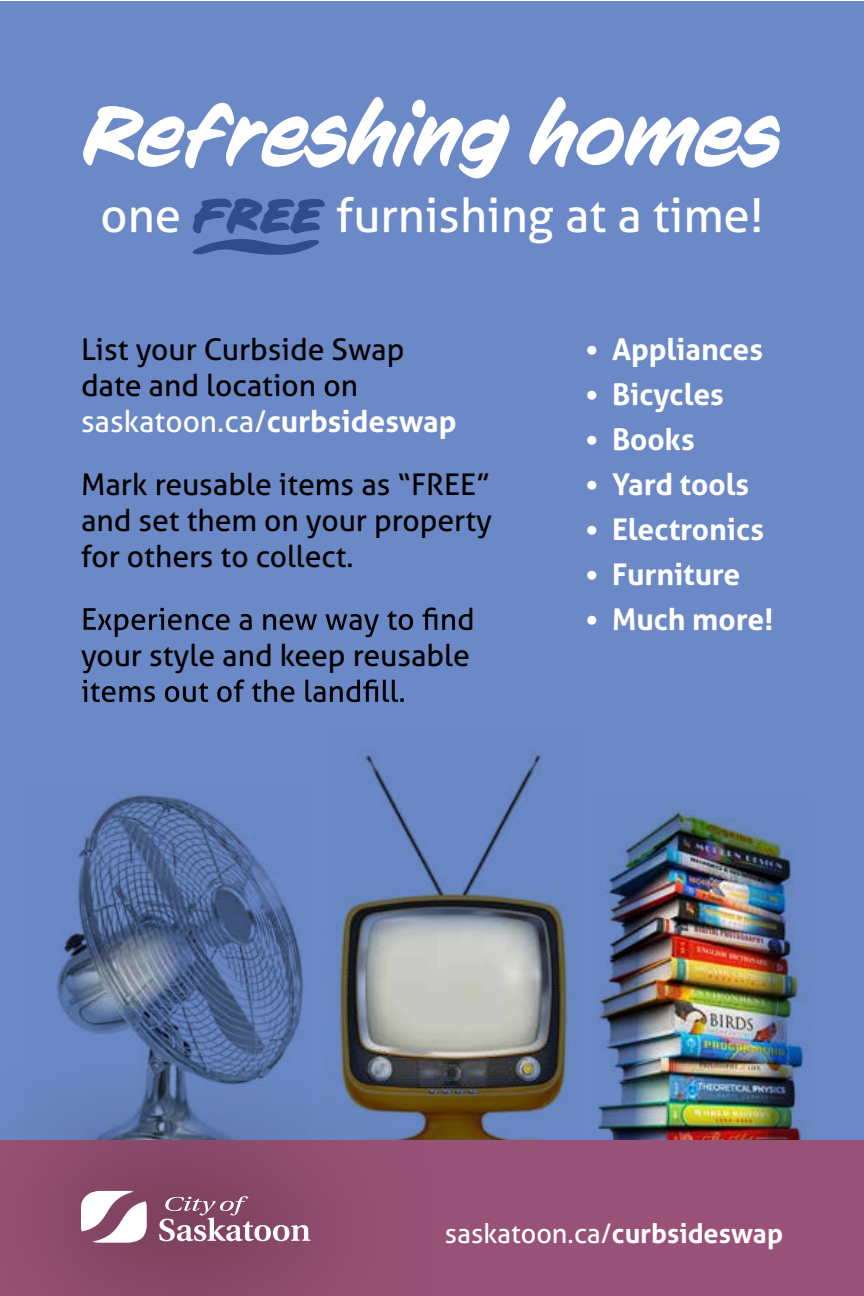
<style>
.page{position:relative;width:864px;height:1296px;background:#fff}
.page>*{position:absolute;margin:0;border:0;box-sizing:border-box;transform-origin:0 0}
.t1{font:italic 84px "CC Sign Language";color:#fff}
.t2{font:italic 64.8px "CC Sign Language";color:#304c89;scale:3.77 1}
.t3{font:47.1px "Aller";color:#fff}
.t4{font:30px/36px "Aller";color:#000}
.t5{font:700 30px "Aller";color:#fff}
.t6{font:27px "Aller";color:#fff}
.s1{font-family:"CC Sign Language";font-weight:700;font-style:italic;color:#304c89}
.s2{color:#fff}
.s3{font-weight:700;color:#fff}
.s4{font-weight:700}
</style>
<div class="page">
<div style="left:0;top:1px;width:864px;height:1144px;background:#6b89c6"></div>
<svg style="left:84px;top:607px;width:388px;height:30px"></svg>
<svg style="left:82px;top:679px;width:322px;height:23px"></svg>
<img style="left:596px;top:809px;width:214px;height:331px">
<img style="left:339px;top:750px;width:237px;height:390px">
<img style="left:57px;top:795px;width:247px;height:252px">
<div style="left:0;top:1140px;width:864px;height:156px;background:#995277"></div>
<svg style="left:44px;top:1047px;width:405px;height:249px"></svg>
<svg style="left:81px;top:1191px;width:66px;height:52px;background:#ceb6c2"></svg>
<svg style="left:159px;top:1196px;width:151px;height:45px"></svg>
<h1 class="t1" style="left:83px;top:88px;width:700px">Refreshing homes</h1>
<h3 class="t3" style="left:101px;top:185px;width:664px">one <span class="s1">FREE</span> furnishing at a time!</h3>
<h2 class="t2" style="left:179px;top:212px;width:37px">~</h2>
<p class="t4" style="left:81px;top:331px;width:377px">List your Curbside Swap date and location on <span class="s2">saskatoon.ca/</span><span class="s3">curbsideswap</span></p>
<p class="t4" style="left:81px;top:466px;width:413px;text-align:justify">Mark reusable items as “FREE” and set them on your property for others to collect.</p>
<p class="t4" style="left:81px;top:637px;width:390px">your style and keep reusable</p>
<p class="t5" style="left:585px;top:330px;width:180px">• Appliances</p>
<p class="t5" style="left:585px;top:375px;width:141px">• Bicycles</p>
<p class="t5" style="left:585px;top:420px;width:111px">• Books</p>
<p class="t5" style="left:585px;top:465px;width:166px">• Yard tools</p>
<p class="t5" style="left:585px;top:510px;width:181px">• Electronics</p>
<p class="t5" style="left:585px;top:555px;width:157px">• Furniture</p>
<p class="t5" style="left:585px;top:600px;width:190px">• Much more!</p>
<p class="t6" style="left:445px;top:1216px;width:340px">saskatoon.ca/<span class="s4">curbsideswap</span></p>
</div>
